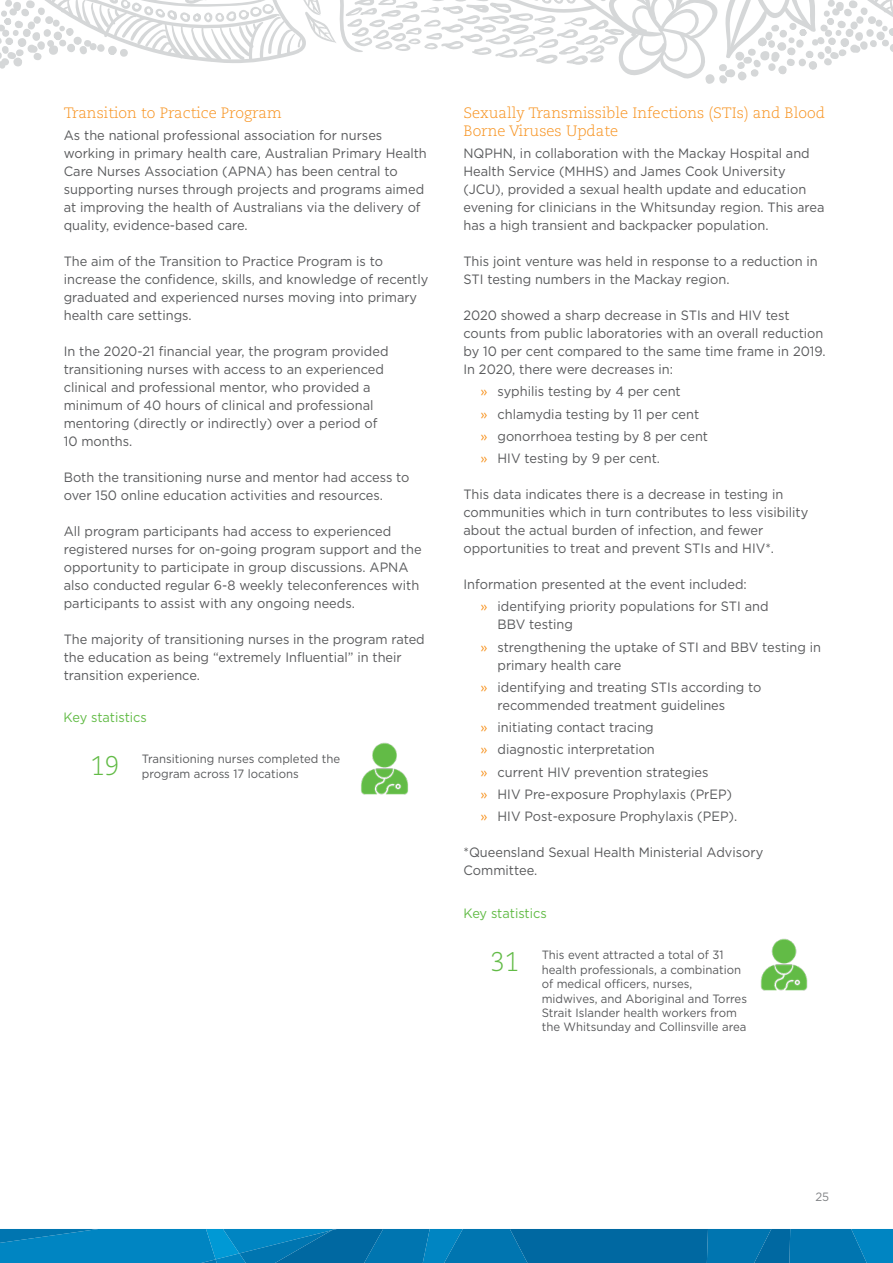
<style>
.page{position:relative;width:893px;height:1263px;background:#fff}
.page>*{position:absolute;margin:0;border:0;box-sizing:border-box;transform-origin:0 0}
.t1{font:300 27px "Caecilia LT Std";color:#62bb46;scale:.95 1}
.t2{font:300 15px/18px "Caecilia LT Std";color:#f7921e}
.t3{font:13.5px/18px "Gotham";color:#58595b;scale:.95 1}
.t4{font:13.5px "Gotham";color:#62bb46;scale:.95 1}
.t5{font:12px/14.4px "Gotham";color:#58595b;scale:.95 1}
.t6{font:12px "Gotham";color:#808285;scale:.95 1}
.s1{color:#f7921e}
</style>
<div class="page">
<svg style="left:0;top:1229px;width:893px;height:34px;background:#0077b2"></svg>
<svg style="left:0;top:0;width:893px;height:84px"></svg>
<img style="left:760px;top:939px;width:48px;height:51px">
<img style="left:361px;top:743px;width:47px;height:51px">
<p class="t2" style="left:64px;top:104px;width:219px">Transition to Practice Program</p>
<p class="t3" style="left:64px;top:126px;width:384px">As the national professional association for nurses working in primary health care, Australian Primary Health Care Nurses Association (APNA) has been central to supporting nurses through projects and programs aimed at improving the health of Australians via the delivery of quality, evidence-based care.</p>
<p class="t3" style="left:64px;top:252px;width:385px">The aim of the Transition to Practice Program is to increase the confidence, skills, and knowledge of recently graduated and experienced nurses moving into primary health care settings.</p>
<p class="t3" style="left:64px;top:342px;width:343px">In the 2020-21 financial year, the program provided transitioning nurses with access to an experienced clinical and professional mentor, who provided a minimum of 40 hours of clinical and professional mentoring (directly or indirectly) over a period of 10 months.</p>
<p class="t3" style="left:64px;top:468px;width:365px">Both the transitioning nurse and mentor had access to over 150 online education activities and resources.</p>
<p class="t3" style="left:64px;top:522px;width:378px">All program participants had access to experienced registered nurses for on-going program support and the opportunity to participate in group discussions. APNA also conducted regular 6-8 weekly teleconferences with participants to assist with any ongoing needs.</p>
<p class="t3" style="left:64px;top:630px;width:382px">The majority of transitioning nurses in the program rated the education as being “extremely Influential” in their transition experience.</p>
<p class="t4" style="left:64px;top:709px;width:89px">Key statistics</p>
<h1 class="t1" style="left:91px;top:750px;width:32px">19</h1>
<p class="t5" style="left:142px;top:752px;width:210px">Transitioning nurses completed the program across 17 locations</p>
<p class="t2" style="left:463px;top:104px;width:363px">Sexually Transmissible Infections (STIs) and Blood<br>Borne Viruses Update</p>
<p class="t3" style="left:463px;top:144px;width:382px">NQPHN, in collaboration with the Mackay Hospital and Health Service (MHHS) and James Cook University (JCU), provided a sexual health update and education evening for clinicians in the Whitsunday region. This area has a high transient and backpacker population.</p>
<p class="t3" style="left:463px;top:252px;width:375px">This joint venture was held in response to a reduction in<br>STI testing numbers in the Mackay region.</p>
<p class="t3" style="left:463px;top:306px;width:383px">2020 showed a sharp decrease in STIs and HIV test counts from public laboratories with an overall reduction by 10 per cent compared to the same time frame in 2019.<br>In 2020, there were decreases in:</p>
<p class="t3" style="left:480px;top:380px;width:241px;line-height:22.2px"><span class="s1">»</span> syphilis testing by 4 per cent<br><span class="s1">»</span> chlamydia testing by 11 per cent <span class="s1">»</span> gonorrhoea testing by 8 per cent <span class="s1">»</span> HIV testing by 9 per cent.</p>
<p class="t3" style="left:463px;top:485px;width:364px">This data indicates there is a decrease in testing in communities which in turn contributes to less visibility about the actual burden of infection, and fewer opportunities to treat and prevent STIs and HIV*.</p>
<p class="t3" style="left:480px;top:573px;width:305px;line-height:22.2px;text-indent:-17px">Information presented at the event included:<br><span class="s1">»</span> identifying priority populations for STI and</p>
<p class="t3" style="left:480px;top:613px;width:360px;line-height:22.2px;text-indent:17px">BBV testing<br><span class="s1">»</span> strengthening the uptake of STI and BBV testing in</p>
<p class="t3" style="left:480px;top:653px;width:297px;line-height:22.2px;text-indent:17px">primary health care<br><span class="s1">»</span> identifying and treating STIs according to</p>
<p class="t3" style="left:480px;top:694px;width:272px;line-height:22.2px;text-indent:17px">recommended treatment guidelines<br><span class="s1">»</span> initiating contact tracing<br><span class="s1">»</span> diagnostic interpretation<br><span class="s1">»</span> current HIV prevention strategies<br><span class="s1">»</span> HIV Pre-exposure Prophylaxis (PrEP) <span class="s1">»</span> HIV Post-exposure Prophylaxis (PEP).</p>
<p class="t3" style="left:463px;top:843px;width:317px">*Queensland Sexual Health Ministerial Advisory<br>Committee.</p>
<p class="t4" style="left:463px;top:905px;width:89px">Key statistics</p>
<h1 class="t1" style="left:490px;top:946px;width:32px">31</h1>
<p class="t5" style="left:542px;top:948px;width:218px">This event attracted a total of 31 health professionals, a combination of medical officers, nurses, midwives, and Aboriginal and Torres Strait Islander health workers from the Whitsunday and Collinsville area</p>
<p class="t6" style="left:815px;top:1188px;width:16px">25</p>
</div>
